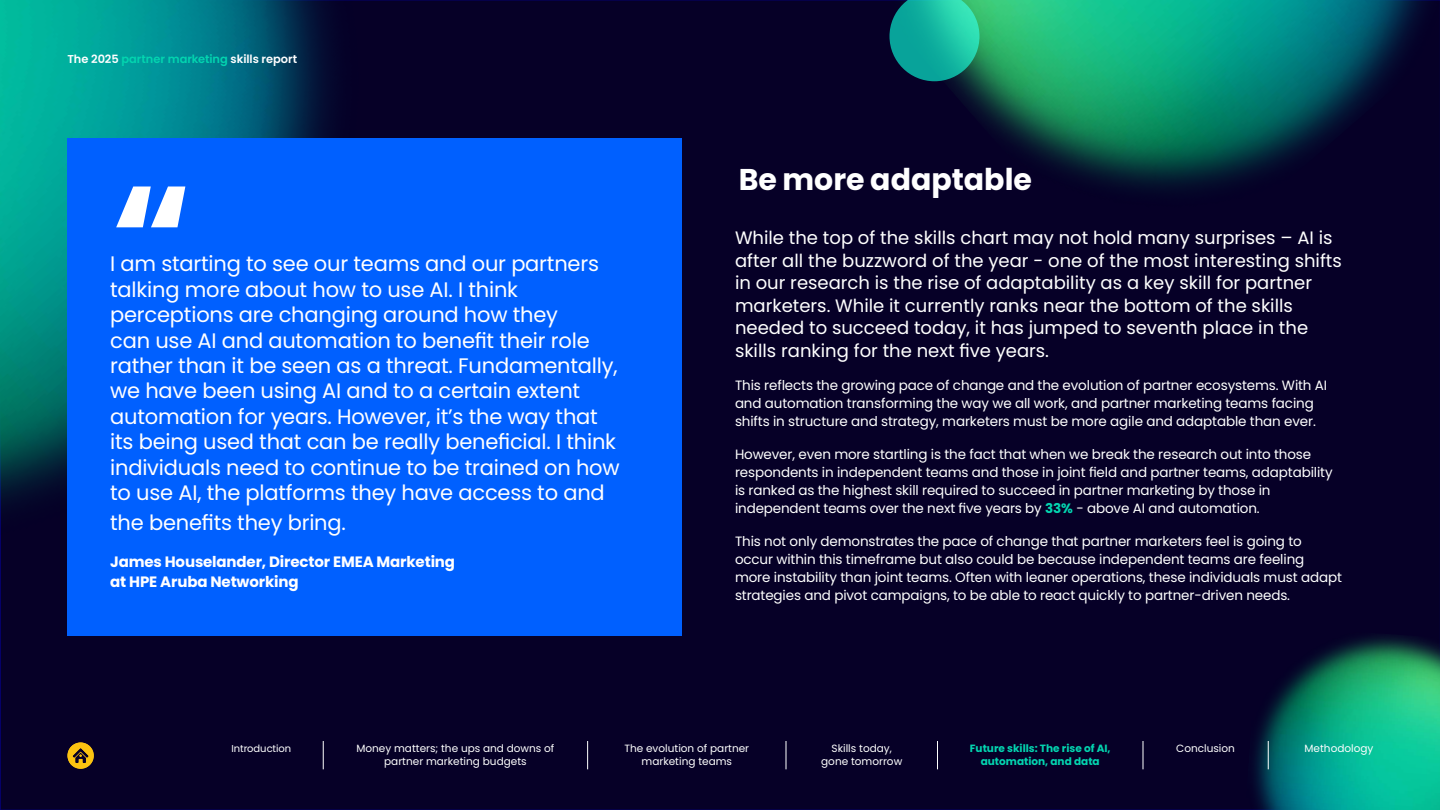
<style>
.page{position:relative;width:1440px;height:810px;background:#060027}
.page>*{position:absolute;margin:0;border:0;box-sizing:border-box;transform-origin:0 0}
.t1{font:700 30px "Poppins";color:#fff}
.t2{font:21px/25.5px "Poppins";letter-spacing:-.01em;color:#fff}
.t3{font:18px/22.5px "Poppins";color:#fff}
.t4{font:700 15px/20.2px "Poppins";letter-spacing:-.01em;color:#fff}
.t5{font:13.5px/18px "Poppins";letter-spacing:-.01em;color:#fff}
.t6{font:600 11.4px "Poppins";letter-spacing:-.005em;color:#fff}
.t7{font:10.5px/12.8px "Poppins";color:#fff;text-align:center}
.t8{font:700 10.5px/12.8px "Poppins";color:#03d5b0;text-align:center}
.t9{font:9.98px "Poppins";letter-spacing:-.005em;color:#fff}
.s1{color:#03d5b0}
.s2{font-weight:700;color:#03d5b0}
</style>
<div class="page">
<img style="left:1245px;top:625px;width:195px;height:185px">
<img style="left:872px;top:0;width:568px;height:309px">
<img style="left:0;top:0;width:525px;height:583px">
<div style="left:68px;top:138px;width:614px;height:498px;background:#0060ff"></div>
<svg style="left:116px;top:187px;width:69px;height:40px"></svg>
<svg style="left:323px;top:741px;width:1px;height:28px"></svg>
<svg style="left:587px;top:741px;width:1px;height:28px"></svg>
<svg style="left:786px;top:741px;width:1px;height:28px"></svg>
<svg style="left:937px;top:741px;width:1px;height:28px"></svg>
<svg style="left:1143px;top:741px;width:1px;height:28px"></svg>
<svg style="left:1268px;top:741px;width:1px;height:28px"></svg>
<svg style="left:67px;top:742px;width:27px;height:27px"></svg>
<svg style="left:890px;top:0;width:90px;height:81px;background:#15a391"></svg>
<p class="t6" style="left:68px;top:53px;width:231px">The 2025 <span class="s1">partner marketing</span> skills report</p>
<p class="t2" style="left:110px;top:251px;width:511px">I am starting to see our teams and our partners talking more about how to use AI. I think perceptions are changing around how they<br>can use AI and automation to benefit their role rather than it be seen as a threat. Fundamentally, we have been using AI and to a certain extent automation for years. However, it’s the way that its being used that can be really beneficial. I think individuals need to continue to be trained on how to use AI, the platforms they have access to and</p>
<h2 class="t2" style="left:110px;top:510px;width:237px">the benefits they bring.</h2>
<p class="t4" style="left:110px;top:552px;width:346px">James Houselander, Director EMEA Marketing at HPE Aruba Networking</p>
<h1 class="t1" style="left:739px;top:162px;width:295px">Be more adaptable</h1>
<p class="t3" style="left:735px;top:227px;width:608px">While the top of the skills chart may not hold many surprises – AI is after all the buzzword of the year - one of the most interesting shifts in our research is the rise of adaptability as a key skill for partner marketers. While it currently ranks near the bottom of the skills needed to succeed today, it has jumped to seventh place in the skills ranking for the next five years.</p>
<p class="t5" style="left:735px;top:376px;width:594px">This reflects the growing pace of change and the evolution of partner ecosystems. With AI and automation transforming the way we all work, and partner marketing teams facing shifts in structure and strategy, marketers must be more agile and adaptable than ever.</p>
<p class="t5" style="left:735px;top:445px;width:599px">However, even more startling is the fact that when we break the research out into those respondents in independent teams and those in joint field and partner teams, adaptability is ranked as the highest skill required to succeed in partner marketing by those in independent teams over the next five years by <span class="s2">33%</span> - above AI and automation.</p>
<p class="t5" style="left:735px;top:532px;width:608px">This not only demonstrates the pace of change that partner marketers feel is going to occur within this timeframe but also could be because independent teams are feeling more instability than joint teams. Often with leaner operations, these individuals must adapt strategies and pivot campaigns, to be able to react quickly to partner-driven needs.</p>
<p class="t9" style="left:231px;top:743px;width:61px">Introduction</p>
<p class="t7" style="left:356px;top:742px;width:200px">Money matters; the ups and downs of partner marketing budgets</p>
<p class="t7" style="left:624px;top:742px;width:126px">The evolution of partner marketing teams</p>
<p class="t7" style="left:821px;top:742px;width:83px">Skills today, gone tomorrow</p>
<p class="t8" style="left:970px;top:742px;width:142px">Future skills: The rise of AI, automation, and data</p>
<p class="t7" style="left:1176px;top:742px;width:60px">Conclusion</p>
<p class="t7" style="left:1305px;top:742px;width:70px">Methodology</p>
</div>
